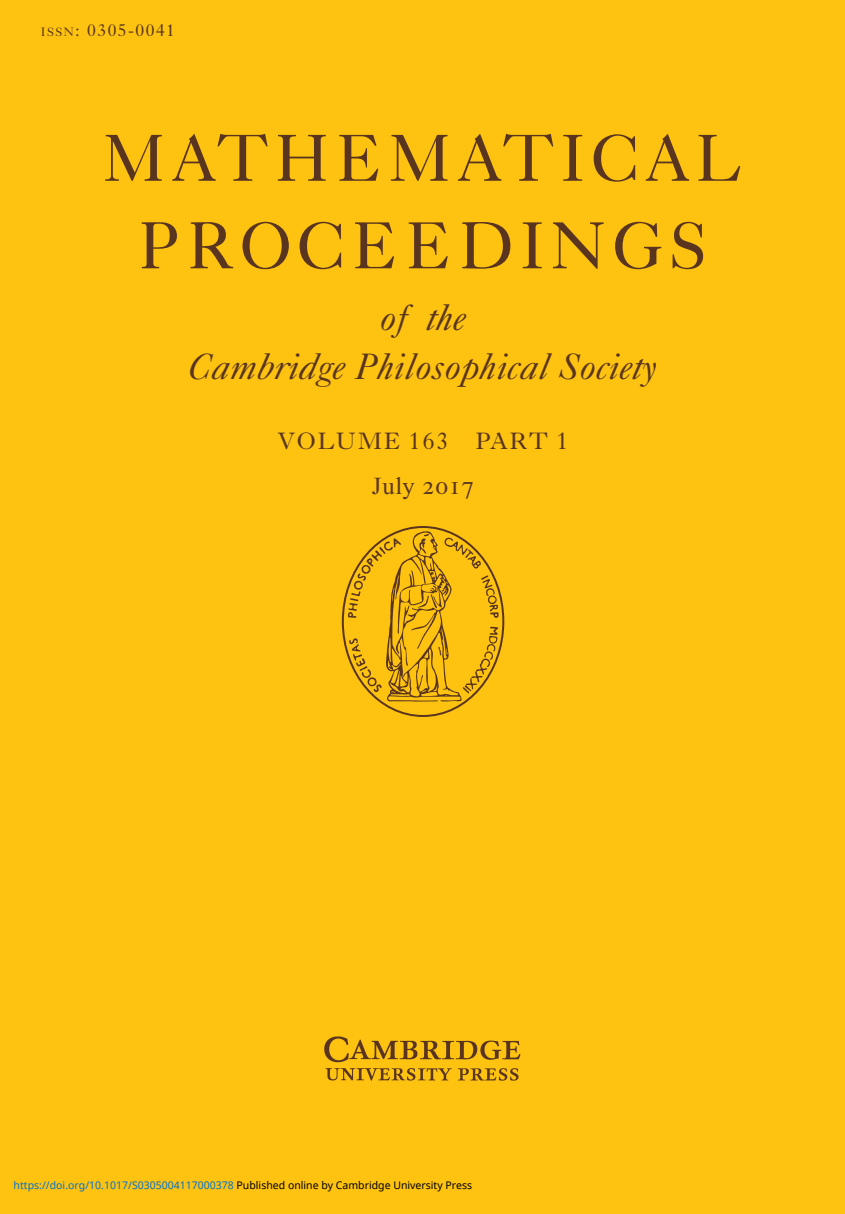
<style>
.page{position:relative;width:845px;height:1214px;background:#fec210}
.page>*{position:absolute;margin:0;border:0;box-sizing:border-box;transform-origin:0 0}
.t1{font:66.5px/87.5px "Caslon Five Forty";letter-spacing:.085em;color:#59351f;text-align:center}
.t2{font:italic 36.75px/49px "Caslon Five Forty";letter-spacing:.01em;color:#59351f;text-align:center}
.t3{font:24.5px "Imprint";letter-spacing:.035em;color:#59351f}
.t4{font:24.5px "Times New Roman";color:#59351f}
.t5{font:17.5px "Caslon Five Forty";letter-spacing:.085em;color:#59351f}
.t6{font:10.5px "Noto Sans";color:#0172cf}
.s1{font-size:12.25px}
.s2{font-family:"Times Roman SC"}
.s3{color:#000}
</style>
<div class="page">
<svg style="left:342px;top:526px;width:162px;height:191px"></svg>
<img style="left:324px;top:1036px;width:197px;height:45px">
<h3 class="t5" style="left:41px;top:24px;width:135px"><span class="s1">ISSN</span>: 0305-0041</h3>
<h1 class="t1" style="left:103px;top:121px;width:641px">MATHEMATICAL<br>PROCEEDINGS</h1>
<h2 class="t2" style="left:189px;top:296px;width:470px">of the<br>Cambridge Philosophical Society</h2>
<h3 class="t3" style="left:277px;top:431px;width:293px">VOLUME 163 PART 1</h3>
<h3 class="t4" style="left:372px;top:477px;width:104px">July <span class="s2">2017</span></h3>
<p class="t6" style="left:14px;top:1178px;width:460px">https://doi.org/10.1017/S0305004117000378 <span class="s3">Published online by Cambridge University Press</span></p>
</div>
